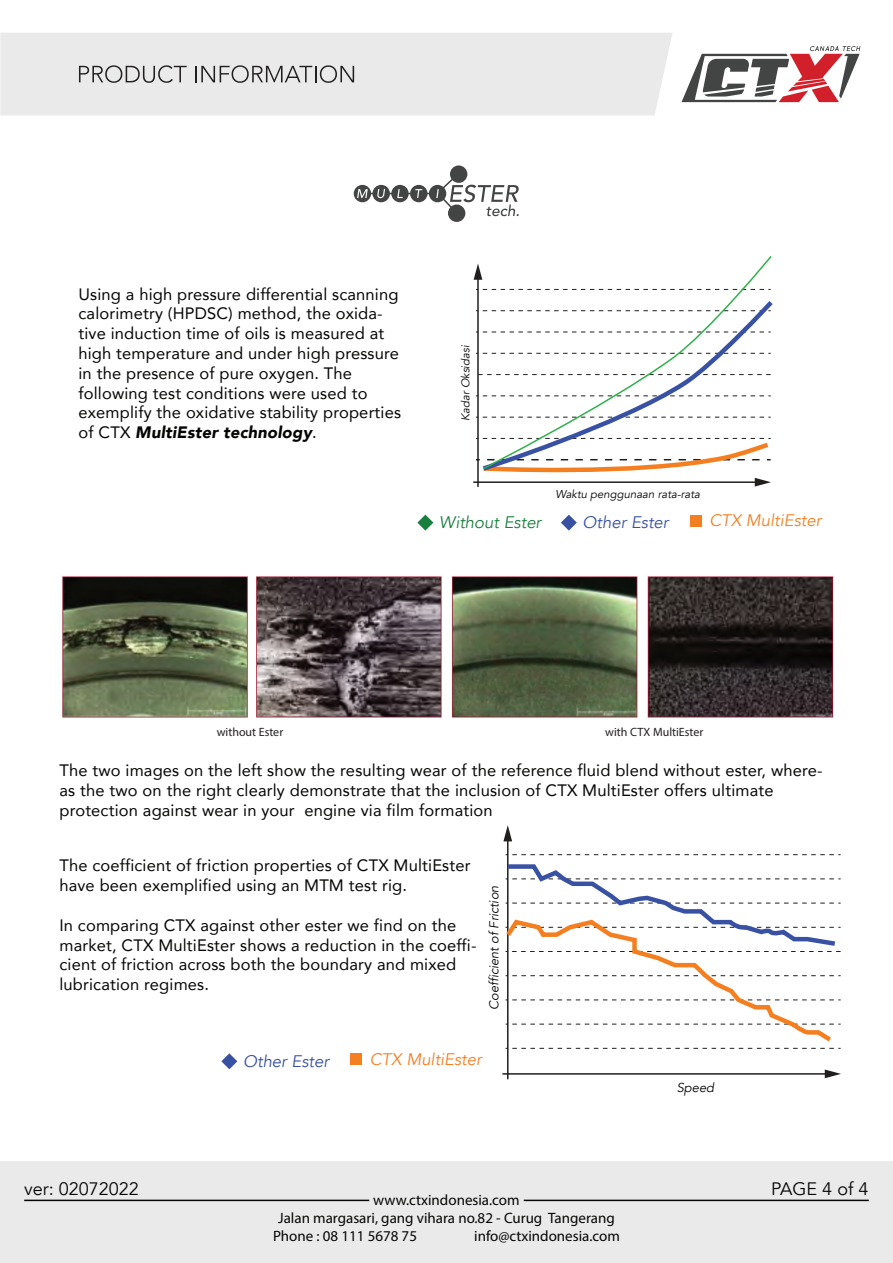
<style>
.page{position:relative;width:893px;height:1263px;background:#fff}
.page>*{position:absolute;margin:0;border:0;box-sizing:border-box;transform-origin:0 0}
.t1{font:18px "Avenir";color:#050504}
.t2{font:italic 16.8px "Avenir";color:#f47f21}
.t3{font:italic 16.8px "Avenir";color:#3851a3}
.t4{font:italic 16.8px "Avenir";color:#1a7f3e}
.t5{font:16.5px/19.8px "Avenir";letter-spacing:.01em;color:#050504}
.t6{font:15px "Myriad Pro";color:#050504}
.t7{font:italic 12.9px "Avenir";color:#050504}
.t8{font:12px "Myriad Pro";color:#231f20}
.t9{font:italic 11.4px "Avenir";color:#050504}
.s1{font-weight:900;font-style:italic}
</style>
<div class="page">
<div style="left:0;top:1161px;width:893px;height:102px;background:#eaeaea"></div>
<hr style="left:24px;top:1199px;width:345px;height:2px;background:#050504">
<hr style="left:524px;top:1199px;width:345px;height:2px;background:#050504">
<div style="left:0;top:33px;width:672px;height:83px;background:#eaeaea"></div>
<svg style="left:79px;top:65px;width:108px;height:18px;background:#bdbcbd"></svg>
<svg style="left:195px;top:65px;width:159px;height:18px;background:#b9b8b8"></svg>
<svg style="left:682px;top:46px;width:178px;height:56px"></svg>
<svg style="left:354px;top:165px;width:165px;height:57px"></svg>
<img style="left:62px;top:576px;width:772px;height:142px">
<div style="left:690px;top:515px;width:11px;height:11px;background:#f47f21"></div>
<svg style="left:561px;top:515px;width:16px;height:16px"></svg>
<div style="left:350px;top:1054px;width:12px;height:11px;background:#f47f21"></div>
<svg style="left:221px;top:1053px;width:16px;height:16px"></svg>
<svg style="left:417px;top:515px;width:16px;height:16px"></svg>
<svg style="left:506px;top:854px;width:335px;height:1px"></svg>
<hr style="left:502px;top:1073px;width:326px;height:2px;background:#211e1e">
<svg style="left:825px;top:1069px;width:16px;height:9px"></svg>
<hr style="left:507px;top:838px;width:1px;height:241px;background:#211e1e">
<svg style="left:503px;top:825px;width:9px;height:16px"></svg>
<svg style="left:505px;top:862px;width:336px;height:187px"></svg>
<hr style="left:473px;top:481px;width:285px;height:2px;background:#211e1e">
<hr style="left:477px;top:277px;width:2px;height:210px;background:#211e1e">
<svg style="left:474px;top:264px;width:8px;height:16px"></svg>
<svg style="left:476px;top:438px;width:295px;height:48px"></svg>
<svg style="left:479px;top:303px;width:294px;height:170px"></svg>
<svg style="left:482px;top:256px;width:290px;height:214px"></svg>
<p class="t5" style="left:79px;top:283px;width:324px">Using a high pressure differential scanning calorimetry (HPDSC) method, the oxida&shy;tive induction time of oils is measured at high temperature and under high pressure in the presence of pure oxygen. The following test conditions were used to exemplify the oxidative stability properties of CTX <span class="s1">MultiEster technology</span>.</p>
<p class="t9" style="left:459px;top:421px;width:77px;rotate:-90deg">Kadar Oksidasi</p>
<p class="t4" style="left:439px;top:512px;width:104px">Without Ester</p>
<p class="t9" style="left:555px;top:488px;width:146px">Waktu penggunaan rata-rata</p>
<p class="t3" style="left:583px;top:512px;width:87px">Other Ester</p>
<p class="t2" style="left:709px;top:511px;width:113px">CTX MultiEster</p>
<p class="t8" style="left:217px;top:724px;width:68px">without Ester</p>
<p class="t8" style="left:605px;top:724px;width:100px">with CTX MultiEster</p>
<p class="t5" style="left:59px;top:760px;width:765px">The two images on the left show the resulting wear of the reference fluid blend without ester, where&shy;as the two on the right clearly demonstrate that the inclusion of CTX MultiEster offers ultimate protection against wear in your engine via film formation</p>
<p class="t5" style="left:59px;top:855px;width:413px">The coefficient of friction properties of CTX MultiEster have been exemplified using an MTM test rig.</p>
<p class="t5" style="left:59px;top:915px;width:419px">In comparing CTX against other ester we find on the market, CTX MultiEster shows a reduction in the coeffi&shy;cient of friction across both the boundary and mixed lubrication regimes.</p>
<p class="t7" style="left:486px;top:1010px;width:126px;rotate:-90deg">Coefficient of Friction</p>
<p class="t3" style="left:243px;top:1051px;width:87px">Other Ester</p>
<p class="t2" style="left:370px;top:1049px;width:113px">CTX MultiEster</p>
<p class="t7" style="left:677px;top:1080px;width:39px">Speed</p>
<p class="t1" style="left:24px;top:1178px;width:116px">ver: 02072022</p>
<p class="t1" style="left:771px;top:1178px;width:99px">PAGE 4 of 4</p>
<p class="t6" style="left:373px;top:1190px;width:148px">www.ctxindonesia.com</p>
<p class="t6" style="left:278px;top:1208px;width:338px">Jalan margasari, gang vihara no.82 - Curug Tangerang</p>
<p class="t6" style="left:273px;top:1226px;width:145px">Phone : 08 111 5678 75</p>
<p class="t6" style="left:474px;top:1226px;width:147px">info@ctxindonesia.com</p>
</div>
